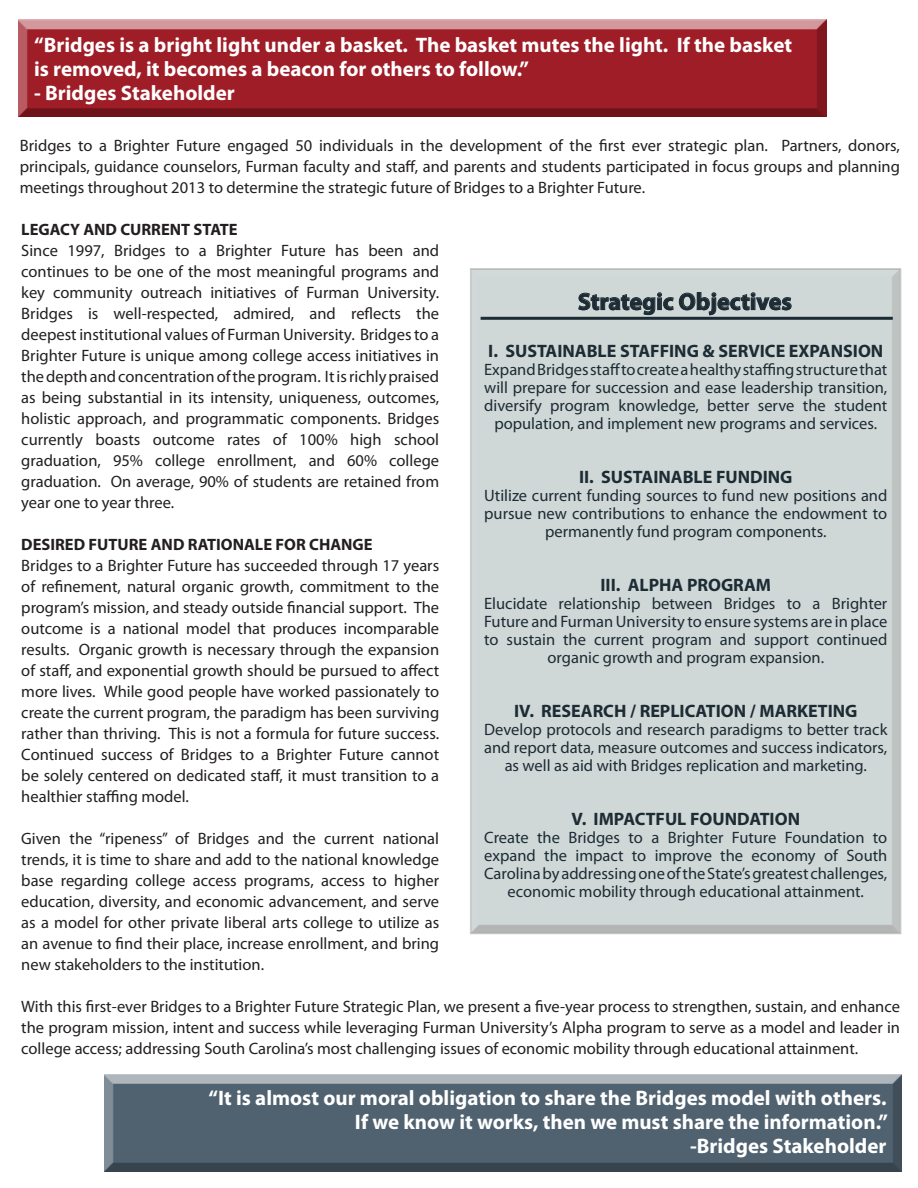
<style>
.page{position:relative;width:918px;height:1188px;background:#fff}
.page>*{position:absolute;margin:0;border:0;box-sizing:border-box;transform-origin:0 0}
.t1{font:700 24px "Myriad Pro";color:#1d2b34}
.t2{font:700 21px/24px "Myriad Pro";color:#fff}
.t3{font:700 18px "Myriad Pro";color:#1d2b34}
.t4{font:16.5px/21px "Myriad Pro";color:#231f20;text-align:justify}
.t5{font:16.5px/18px "Myriad Pro";color:#1d2b34;text-align:center}
.t6{font:700 16.5px "Myriad Pro";color:#231f20}
</style>
<div class="page">
<div style="left:469px;top:268px;width:433px;height:667px;background:#cfd8d7"></div>
<div style="left:104px;top:1073px;width:800px;height:100px;background:#231f20;opacity:.49"></div>
<div style="left:16px;top:18px;width:812px;height:99px;background:#231f20;opacity:.48"></div>
<svg style="left:578px;top:292px;width:214px;height:25px"></svg>
<hr style="left:481px;top:317px;width:412px;height:3px;background:#1d2b34">
<p class="t2" style="left:34px;top:32px;width:760px">“Bridges is a bright light under a basket. The basket mutes the light. If the basket is removed, it becomes a beacon for others to follow.”</p>
<p class="t2" style="left:34px;top:80px;width:202px">- Bridges Stakeholder</p>
<p class="t4" style="left:20px;top:135px;width:882px">Bridges to a Brighter Future engaged 50 individuals in the development of the first ever strategic plan. Partners, donors, principals, guidance counselors, Furman faculty and staff, and parents and students participated in focus groups and planning meetings throughout 2013 to determine the strategic future of Bridges to a Brighter Future.</p>
<p class="t6" style="left:21px;top:219px;width:218px">LEGACY AND CURRENT STATE</p>
<p class="t4" style="left:21px;top:240px;width:419px">Since 1997, Bridges to a Brighter Future has been and continues to be one of the most meaningful programs and key community outreach initiatives of Furman University.<br>Bridges is well-respected, admired, and reflects the deepest institutional values of Furman University. Bridges to a Brighter Future is unique among college access initiatives in the depth and concentration of the program. It is richly praised as being substantial in its intensity, uniqueness, outcomes, holistic approach, and programmatic components. Bridges currently boasts outcome rates of 100% high school graduation, 95% college enrollment, and 60% college graduation. On average, 90% of students are retained from year one to year three.</p>
<p class="t6" style="left:21px;top:534px;width:353px">DESIRED FUTURE AND RATIONALE FOR CHANGE</p>
<p class="t4" style="left:21px;top:555px;width:419px">Bridges to a Brighter Future has succeeded through 17 years of refinement, natural organic growth, commitment to the program’s mission, and steady outside financial support. The outcome is a national model that produces incomparable results. Organic growth is necessary through the expansion of staff, and exponential growth should be pursued to affect more lives. While good people have worked passionately to create the current program, the paradigm has been surviving rather than thriving. This is not a formula for future success.<br>Continued success of Bridges to a Brighter Future cannot be solely centered on dedicated staff, it must transition to a healthier staffing model.</p>
<p class="t4" style="left:21px;top:828px;width:419px">Given the “ripeness” of Bridges and the current national trends, it is time to share and add to the national knowledge base regarding college access programs, access to higher education, diversity, and economic advancement, and serve as a model for other private liberal arts college to utilize as an avenue to find their place, increase enrollment, and bring new stakeholders to the institution.</p>
<p class="t4" style="left:21px;top:996px;width:880px">With this first-ever Bridges to a Brighter Future Strategic Plan, we present a five-year process to strengthen, sustain, and enhance the program mission, intent and success while leveraging Furman University’s Alpha program to serve as a model and leader in college access; addressing South Carolina’s most challenging issues of economic mobility through educational attainment.</p>
<p class="t1" style="left:578px;top:286px;width:215px">Strategic Objectives</p>
<p class="t3" style="left:488px;top:339px;width:397px">I. SUSTAINABLE STAFFING &amp; SERVICE EXPANSION</p>
<p class="t5" style="left:484px;top:360px;width:405px">Expand Bridges staff to create a healthy staffing structure that will prepare for succession and ease leadership transition, diversify program knowledge, better serve the student population, and implement new programs and services.</p>
<p class="t3" style="left:579px;top:465px;width:215px">II. SUSTAINABLE FUNDING</p>
<p class="t5" style="left:484px;top:486px;width:405px">Utilize current funding sources to fund new positions and pursue new contributions to enhance the endowment to permanently fund program components.</p>
<p class="t3" style="left:600px;top:573px;width:172px">III. ALPHA PROGRAM</p>
<p class="t5" style="left:484px;top:594px;width:405px">Elucidate relationship between Bridges to a Brighter Future and Furman University to ensure systems are in place to sustain the current program and support continued organic growth and program expansion.</p>
<p class="t3" style="left:514px;top:699px;width:345px">IV. RESEARCH / REPLICATION / MARKETING</p>
<p class="t5" style="left:484px;top:720px;width:405px">Develop protocols and research paradigms to better track and report data, measure outcomes and success indicators, as well as aid with Bridges replication and marketing.</p>
<p class="t3" style="left:571px;top:807px;width:230px">V. IMPACTFUL FOUNDATION</p>
<p class="t5" style="left:484px;top:828px;width:405px">Create the Bridges to a Brighter Future Foundation to expand the impact to improve the economy of South Carolina by addressing one of the State’s greatest challenges, economic mobility through educational attainment.</p>
<p class="t2" style="left:209px;top:1085px;width:681px;text-align:right">“It is almost our moral obligation to share the Bridges model with others.<br>If we know it works, then we must share the information.”</p>
<p class="t2" style="left:690px;top:1133px;width:198px">-Bridges Stakeholder</p>
</div>
